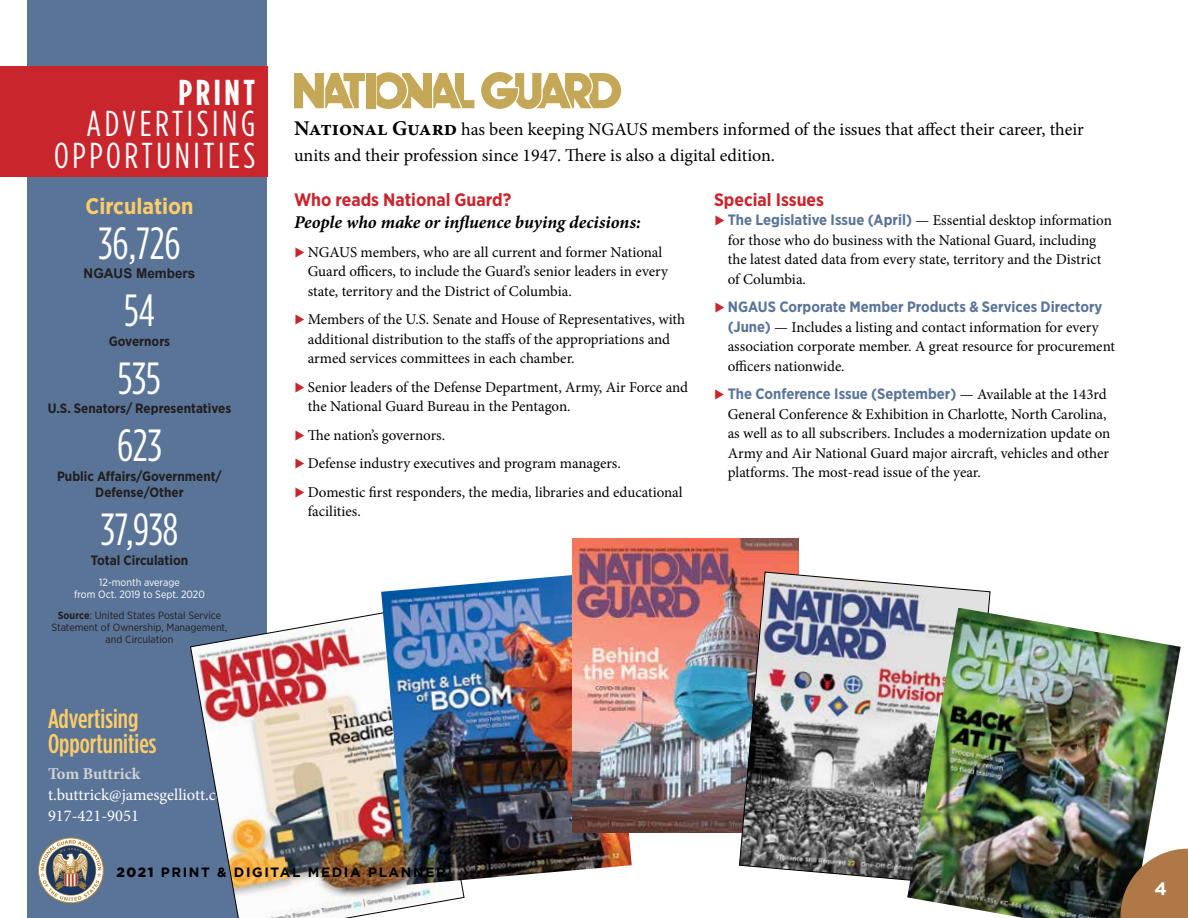
<style>
.page{position:relative;width:1188px;height:918px;background:#fff}
.page>*{position:absolute;margin:0;border:0;box-sizing:border-box;transform-origin:0 0}
.t1{font:45px "Gotham Condensed";letter-spacing:-.005em;color:#fff}
.t2{font:36px/31.5px "Gotham Condensed";letter-spacing:.1em;color:#fff;text-align:right}
.t3{font:700 36px "Gotham Condensed";letter-spacing:.1em;color:#fff}
.t4{font:500 27px/25.5px "Gotham Condensed";color:#ffcd67}
.t5{font:700 22.5px "Gotham Narrow";color:#ffcd67}
.t6{font:18px/25.5px "Minion Pro";color:#000}
.t7{font:italic 700 18px "Minion Pro";letter-spacing:-.005em;color:#000}
.t8{font:700 18px "Gotham Narrow";color:#c9252c}
.t9{font:700 18px "Gotham";color:#fff}
.t10{font:16.5px/21px "Minion Pro";color:#fff}
.t11{font:700 16.5px "Minion Pro";letter-spacing:-.005em;color:#d1d3d4}
.t12{font:15px/19.5px "Minion Pro";letter-spacing:-.005em;color:#000}
.t13{font:700 15px "Gotham Narrow";color:#5a7498}
.t14{font:700 13.5px/16.5px "Gotham Narrow";color:#221e1f;text-align:center}
.t15{font:700 13.5px "Gotham";letter-spacing:.12em;color:#000}
.t16{font:700 13.5px "Arial";color:#221e1f}
.t17{font:10.5px/12px "Gotham Narrow";color:#221e1f;text-align:center}
.t18{font:10.5px/12px "Gotham Narrow";color:#fff;text-align:center}
.s1{font-weight:700}
.s2{font-weight:700;font-size:21px}
.s3{font-family:"Zeal";color:#c9252c}
.s4{font-family:"Gotham Narrow";font-weight:700;color:#5a7498}
.s5{font-family:"Zeal";font-weight:400;color:#c9252c}
.s6{font-family:"Minion Pro";font-weight:400;color:#000}
.s7{font-weight:900}
</style>
<div class="page">
<div style="left:27px;top:0;width:240px;height:918px;background:#5a7498"></div>
<div style="left:0;top:67px;width:267px;height:110px;background:#c9252c"></div>
<div style="left:366px;top:73px;width:9px;height:35px;background:#c4a858"></div>
<svg style="left:294px;top:73px;width:71px;height:35px"></svg>
<svg style="left:377px;top:72px;width:97px;height:37px"></svg>
<svg style="left:481px;top:72px;width:140px;height:37px"></svg>
<img style="left:190px;top:612px;width:275px;height:306px">
<img style="left:381px;top:572px;width:251px;height:313px">
<img style="left:573px;top:538px;width:226px;height:294px">
<img style="left:739px;top:572px;width:252px;height:309px">
<img style="left:907px;top:608px;width:274px;height:310px">
<svg style="left:38px;top:838px;width:66px;height:65px"></svg>
<svg style="left:1120px;top:849px;width:68px;height:69px;background:#986f47"></svg>
<h2 class="t3" style="left:179px;top:71px;width:78px">PRINT</h2>
<h2 class="t2" style="left:54px;top:108px;width:203px">ADVERTISING<br>OPPORTUNITIES</h2>
<h3 class="t5" style="left:85px;top:191px;width:110px">Circulation</h3>
<h1 class="t1" style="left:98px;top:217px;width:84px">36,726</h1>
<p class="t16" style="left:84px;top:264px;width:113px">NGAUS Members</p>
<h1 class="t1" style="left:124px;top:285px;width:32px">54</h1>
<p class="t14" style="left:109px;top:332px;width:63px">Governors</p>
<h1 class="t1" style="left:118px;top:352px;width:45px">535</h1>
<p class="t14" style="left:48px;top:400px;width:185px">U.S. Senators/ Representatives</p>
<h1 class="t1" style="left:117px;top:420px;width:46px">623</h1>
<p class="t14" style="left:57px;top:467px;width:166px">Public Affairs/Government/<br>Defense/Other</p>
<h1 class="t1" style="left:101px;top:504px;width:79px">37,938</h1>
<p class="t14" style="left:91px;top:551px;width:99px">Total Circulation</p>
<p class="t18" style="left:74px;top:576px;width:132px">12-month average<br>from Oct. 2019 to Sept. 2020</p>
<p class="t17" style="left:51px;top:609px;width:178px"><span class="s1">Source</span>: United States Postal Service<br>Statement of Ownership, Management, and Circulation</p>
<h3 class="t4" style="left:48px;top:705px;width:110px">Advertising<br>Opportunities</h3>
<p class="t11" style="left:48px;top:762px;width:94px">Tom Buttrick</p>
<p class="t10" style="left:48px;top:784px;width:191px">t.buttrick@jamesgelliott.com<br>917-421-9051</p>
<p class="t6" style="left:294px;top:117px;width:791px"><span class="s2">National Guard</span> has been keeping NGAUS members informed of the issues that affect their career, their units and their profession since 1947. There is also a digital edition.</p>
<p class="t8" style="left:294px;top:188px;width:219px">Who reads National Guard?</p>
<p class="t7" style="left:294px;top:210px;width:348px">People who make or influence buying decisions:</p>
<p class="t12" style="left:308px;top:242px;width:362px;text-indent:-14px"><span class="s3">®</span> NGAUS members, who are all current and former National<br>Guard officers, to include the Guard’s senior leaders in every state, territory and the District of Columbia.</p>
<p class="t12" style="left:308px;top:310px;width:379px;text-indent:-14px"><span class="s3">®</span> Members of the U.S. Senate and House of Representatives, with additional distribution to the staffs of the appropriations and armed services committees in each chamber.</p>
<p class="t12" style="left:308px;top:377px;width:382px;text-indent:-14px"><span class="s3">®</span> Senior leaders of the Defense Department, Army, Air Force and the National Guard Bureau in the Pentagon.</p>
<p class="t12" style="left:294px;top:421px;width:390px;line-height:28.5px"><span class="s3">®</span> The nation’s governors.<br><span class="s3">®</span> Defense industry executives and program managers.<br><span class="s3">®</span> Domestic first responders, the media, libraries and educational</p>
<p class="t12" style="left:308px;top:502px;width:55px">facilities.</p>
<p class="t8" style="left:714px;top:188px;width:112px">Special Issues</p>
<p class="t12" style="left:728px;top:211px;width:386px;text-indent:-14px"><span class="s3">®</span> <span class="s4">The Legislative Issue (April)</span> — Essential desktop information for those who do business with the National Guard, including the latest dated data from every state, territory and the District of Columbia.</p>
<p class="t13" style="left:714px;top:297px;width:390px"><span class="s5">®</span> NGAUS Corporate Member Products &amp; Services Directory</p>
<p class="t12" style="left:728px;top:317px;width:389px"><span class="s4">(June)</span> — Includes a listing and contact information for every association corporate member. A great resource for procurement officers nationwide.</p>
<p class="t13" style="left:714px;top:384px;width:394px"><span class="s5">®</span> The Conference Issue (September) <span class="s6">— Available at the 143rd</span></p>
<p class="t12" style="left:728px;top:404px;width:384px">General Conference &amp; Exhibition in Charlotte, North Carolina, as well as to all subscribers. Includes a modernization update on Army and Air National Guard major aircraft, vehicles and other platforms. The most-read issue of the year.</p>
<p class="t15" style="left:116px;top:863px;width:331px"><span class="s7">2021</span> PRINT &amp; DIGITAL MEDIA PLANNER</p>
<p class="t9" style="left:1154px;top:877px;width:14px">4</p>
</div>
